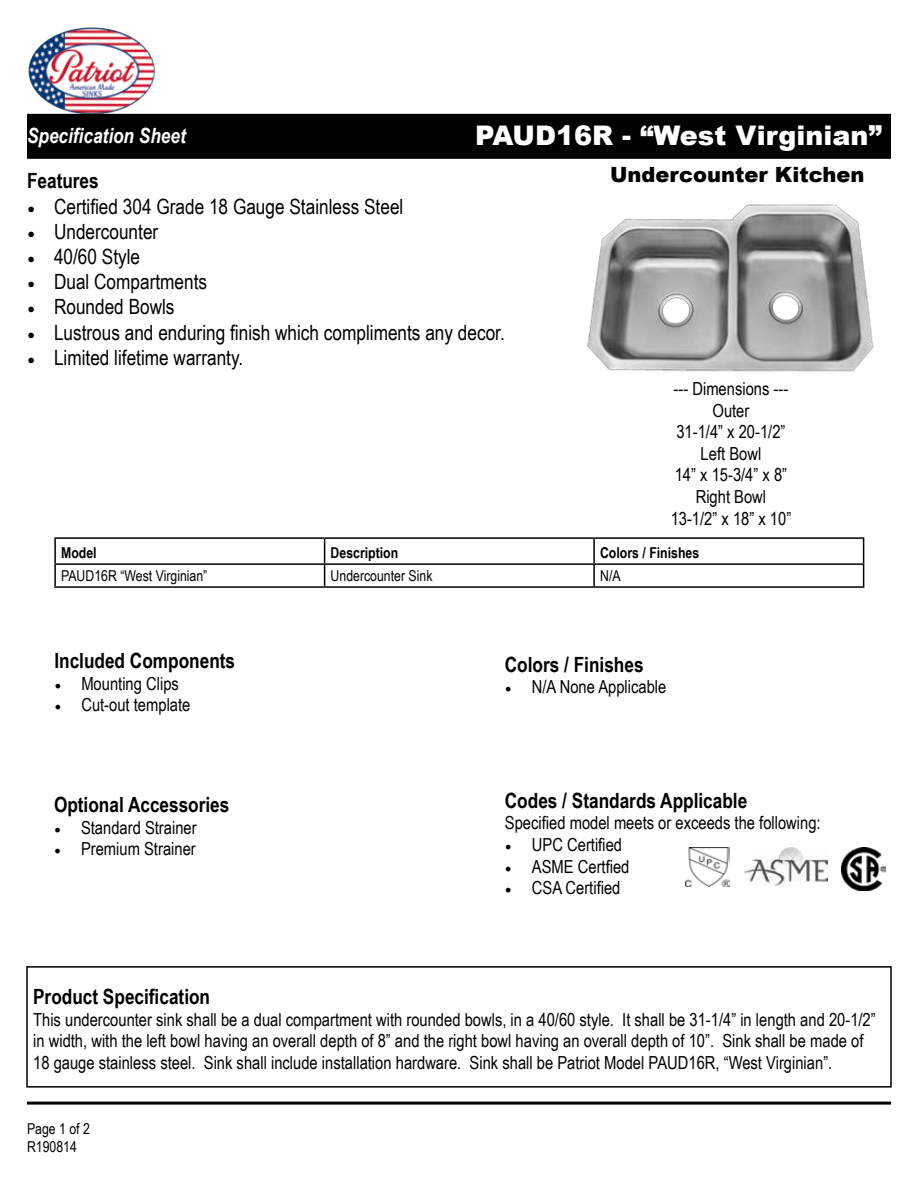
<style>
.page{position:relative;width:918px;height:1188px;background:#fff}
.page>*{position:absolute;margin:0;border:0;box-sizing:border-box;transform-origin:0 0}
.t1{font:900 27px "Arial";color:#fff}
.t2{font:21px "Arial Narrow";color:#000}
.t3{font:700 21px "Arial Narrow";color:#000}
.t4{font:900 21px "Arial";color:#000}
.t5{font:italic 700 21px "Arial Narrow";color:#fff}
.t6{font:18px/21.6px "Arial Narrow";color:#000;text-align:center}
.t7{font:15px/18px "Arial Narrow";color:#000}
.t8{font:700 15px "Arial Narrow";color:#000}
.s1{font-family:"Minion Pro"}
</style>
<div class="page">
<img style="left:27px;top:27px;width:129px;height:87px">
<div style="left:27px;top:114px;width:864px;height:45px;background:#000"></div>
<div style="left:26px;top:966px;width:866px;height:122px;border:2px solid #000"></div>
<hr style="left:27px;top:1102px;width:864px;height:3px;background:#000">
<hr style="left:54px;top:537px;width:271px;height:2px;background:#000">
<hr style="left:54px;top:539px;width:2px;height:24px;background:#000">
<hr style="left:325px;top:537px;width:269px;height:2px;background:#000">
<hr style="left:594px;top:537px;width:270px;height:2px;background:#000">
<hr style="left:593px;top:539px;width:2px;height:24px;background:#000">
<hr style="left:54px;top:563px;width:271px;height:2px;background:#000">
<hr style="left:54px;top:565px;width:2px;height:21px;background:#000">
<hr style="left:325px;top:563px;width:269px;height:2px;background:#000">
<svg style="left:324px;top:539px;width:1px;height:47px"></svg>
<hr style="left:594px;top:563px;width:270px;height:2px;background:#000">
<hr style="left:593px;top:565px;width:2px;height:21px;background:#000">
<svg style="left:863px;top:539px;width:1px;height:47px"></svg>
<hr style="left:54px;top:586px;width:271px;height:2px;background:#000">
<hr style="left:325px;top:586px;width:269px;height:2px;background:#000">
<hr style="left:594px;top:586px;width:270px;height:2px;background:#000">
<img style="left:587px;top:204px;width:287px;height:168px">
<img style="left:686px;top:848px;width:44px;height:39px">
<img style="left:842px;top:848px;width:43px;height:43px">
<img style="left:744px;top:848px;width:83px;height:39px">
<h1 class="t1" style="left:475px;top:116px;width:408px">PAUD16R - “West Virginian”</h1>
<p class="t4" style="left:610px;top:159px;width:256px">Undercounter Kitchen</p>
<p class="t5" style="left:27px;top:119px;width:160px">Specification Sheet</p>
<p class="t3" style="left:27px;top:165px;width:73px">Features</p>
<p class="t2" style="left:27px;top:191px;width:378px"><span class="s1">•</span> Certified 304 Grade 18 Gauge Stainless Steel</p>
<p class="t2" style="left:27px;top:216px;width:133px"><span class="s1">•</span> Undercounter</p>
<p class="t2" style="left:27px;top:241px;width:115px"><span class="s1">•</span> 40/60 Style</p>
<p class="t2" style="left:27px;top:266px;width:182px"><span class="s1">•</span> Dual Compartments</p>
<p class="t2" style="left:27px;top:292px;width:149px"><span class="s1">•</span> Rounded Bowls</p>
<p class="t2" style="left:27px;top:317px;width:479px"><span class="s1">•</span> Lustrous and enduring finish which compliments any decor.</p>
<p class="t2" style="left:27px;top:342px;width:218px"><span class="s1">•</span> Limited lifetime warranty.</p>
<p class="t6" style="left:671px;top:377px;width:122px">--- Dimensions ---<br>Outer<br>31-1/4” x 20-1/2”<br>Left Bowl<br>14” x 15-3/4” x 8”<br>Right Bowl<br>13-1/2” x 18” x 10”</p>
<p class="t8" style="left:61px;top:542px;width:37px">Model</p>
<p class="t8" style="left:331px;top:542px;width:69px">Description</p>
<p class="t8" style="left:600px;top:542px;width:101px">Colors / Finishes</p>
<p class="t7" style="left:61px;top:566px;width:148px">PAUD16R “West Virginian”</p>
<p class="t7" style="left:331px;top:566px;width:103px">Undercounter Sink</p>
<p class="t7" style="left:600px;top:566px;width:22px">N/A</p>
<p class="t3" style="left:54px;top:645px;width:182px">Included Components</p>
<p class="t6" style="left:54px;top:672px;width:126px"><span class="s1">•</span> Mounting Clips</p>
<p class="t6" style="left:54px;top:694px;width:138px"><span class="s1">•</span> Cut-out template</p>
<p class="t3" style="left:54px;top:789px;width:177px">Optional Accessories</p>
<p class="t6" style="left:54px;top:816px;width:144px"><span class="s1">•</span> Standard Strainer</p>
<p class="t6" style="left:54px;top:838px;width:143px"><span class="s1">•</span> Premium Strainer</p>
<p class="t3" style="left:505px;top:648px;width:140px">Colors / Finishes</p>
<p class="t6" style="left:505px;top:676px;width:163px"><span class="s1">•</span> N/A None Applicable</p>
<p class="t3" style="left:505px;top:784px;width:244px">Codes / Standards Applicable</p>
<p class="t6" style="left:505px;top:812px;width:317px">Specified model meets or exceeds the following:</p>
<p class="t6" style="left:505px;top:833px;width:119px"><span class="s1">•</span> UPC Certified</p>
<p class="t6" style="left:505px;top:855px;width:126px"><span class="s1">•</span> ASME Certfied</p>
<p class="t6" style="left:505px;top:876px;width:117px"><span class="s1">•</span> CSA Certified</p>
<p class="t3" style="left:33px;top:981px;width:179px">Product Specification</p>
<p class="t6" style="left:33px;top:1008px;width:844px;text-align:left">This undercounter sink shall be a dual compartment with rounded bowls, in a 40/60 style. It shall be 31-1/4” in length and 20-1/2” in width, with the left bowl having an overall depth of 8” and the right bowl having an overall depth of 10”. Sink shall be made of<br>18 gauge stainless steel. Sink shall include installation hardware. Sink shall be Patriot Model PAUD16R, “West Virginian”.</p>
<p class="t7" style="left:27px;top:1119px;width:64px">Page 1 of 2<br>R190814</p>
</div>
